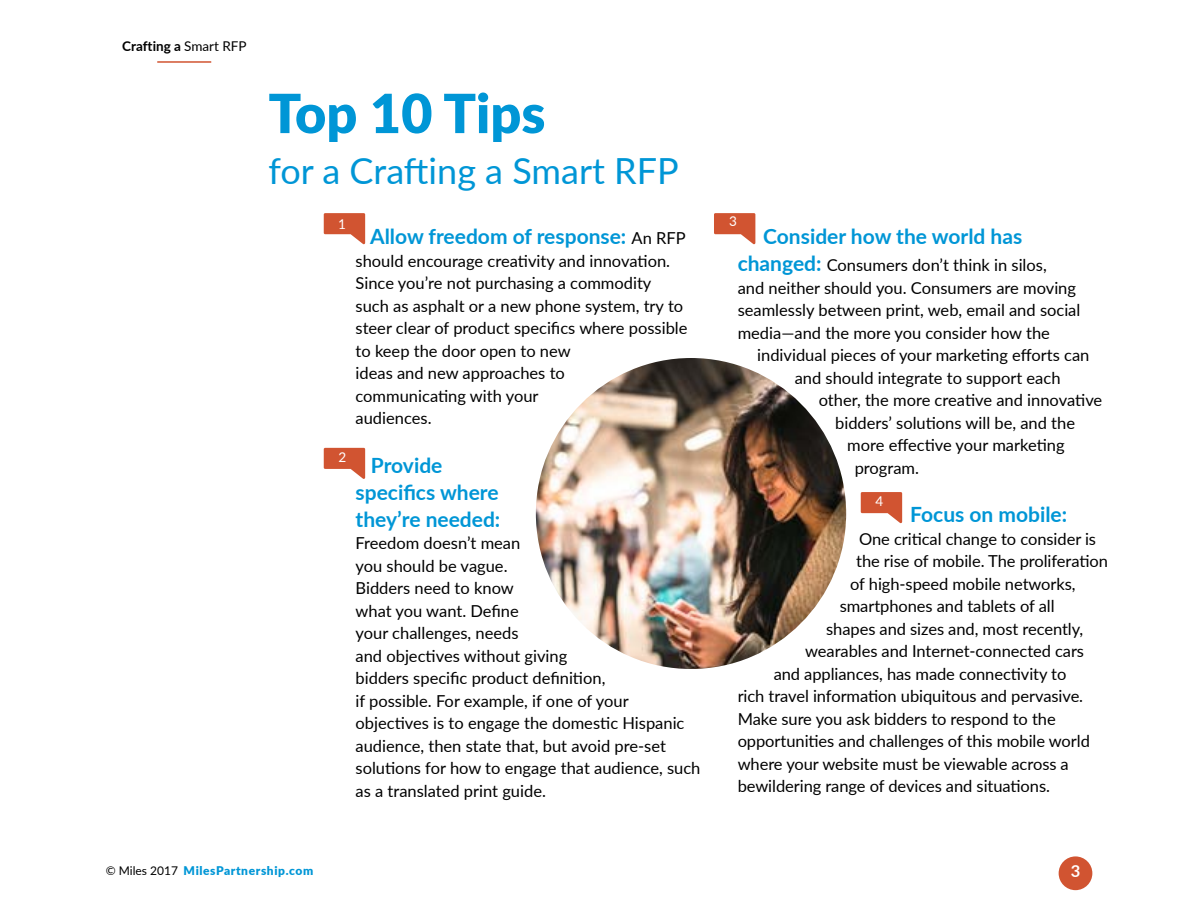
<style>
.page{position:relative;width:1188px;height:918px;background:#fff}
.page>*{position:absolute;margin:0;border:0;box-sizing:border-box;transform-origin:0 0}
.t1{font:900 54px "Lato";color:#0096d6}
.t2{font:36px "Lato";color:#0096d6}
.t3{font:700 21px/27px "Lato";color:#0096d6}
.t4{font:16.5px/22.5px "Lato";color:#000}
.t5{font:700 16.5px "Lato";color:#fff}
.t6{font:700 13.5px "Lato";color:#000}
.t7{font:13.5px "Lato";color:#fff}
.t8{font:900 12px "Lato";letter-spacing:.05em;color:#0096d6}
.s1{font-weight:400}
.s2{font-weight:400;font-size:16.5px;color:#000}
.s3{font-weight:700;font-size:21px;color:#0096d6}
.s4{font-weight:400;color:#000}
</style>
<div class="page">
<div style="left:1059px;top:856px;width:33px;height:34px;background:#d15431;border-radius:50%"></div>
<hr style="left:157px;top:61px;width:54px;height:2px;background:#d15431">
<img style="left:536px;top:358px;width:310px;height:311px;border-radius:155px">
<svg style="left:324px;top:213px;width:41px;height:31px"></svg>
<svg style="left:714px;top:213px;width:41px;height:31px"></svg>
<svg style="left:324px;top:448px;width:41px;height:31px"></svg>
<svg style="left:861px;top:492px;width:41px;height:31px"></svg>
<p class="t6" style="left:122px;top:37px;width:126px">Crafting a <span class="s1">Smart RFP</span></p>
<h1 class="t1" style="left:268px;top:73px;width:278px">Top 10 Tips</h1>
<h2 class="t2" style="left:268px;top:146px;width:412px">for a Crafting a Smart RFP</h2>
<p class="t7" style="left:338px;top:214px;width:9px">1</p>
<p class="t7" style="left:729px;top:212px;width:9px">3</p>
<p class="t3" style="left:370px;top:222px;width:317px">Allow freedom of response: <span class="s2">An RFP</span></p>
<p class="t4" style="left:356px;top:249px;width:333px">should encourage creativity and innovation.<br>Since you’re not purchasing a commodity such as asphalt or a new phone system, try to steer clear of product specifics where possible to keep the door open to new<br>ideas and new approaches to<br>communicating with your<br>audiences.</p>
<p class="t3" style="left:356px;top:451px;width:146px;text-indent:15px">Provide specifics where they’re needed:</p>
<p class="t4" style="left:356px;top:531px;width:346px">Freedom doesn’t mean<br>you should be vague.<br>Bidders need to know<br>what you want. Define<br>your challenges, needs<br>and objectives without giving<br>bidders specific product definition,<br>if possible. For example, if one of your objectives is to engage the domestic Hispanic audience, then state that, but avoid pre-set solutions for how to engage that audience, such as a translated print guide.</p>
<p class="t3" style="left:763px;top:222px;width:261px">Consider how the world has</p>
<p class="t4" style="left:738px;top:253px;width:344px"><span class="s3">changed:</span> Consumers don’t think in silos,<br>and neither should you. Consumers are moving seamlessly between print, web, email and social media—and the more you consider how the</p>
<p class="t4" style="left:757px;top:343px;width:334px;text-align:center">individual pieces of your marketing efforts can and should integrate to support each</p>
<p class="t4" style="left:819px;top:388px;width:285px">other, the more creative and innovative</p>
<p class="t4" style="left:835px;top:411px;width:241px">bidders’ solutions will be, and the</p>
<p class="t4" style="left:847px;top:433px;width:219px">more effective your marketing</p>
<p class="t4" style="left:855px;top:456px;width:66px">program.</p>
<p class="t3" style="left:910px;top:500px;width:158px">Focus on mobile:</p>
<p class="t4" style="left:859px;top:527px;width:238px">One critical change to consider is</p>
<p class="t4" style="left:856px;top:549px;width:253px">the rise of mobile. The proliferation</p>
<p class="t4" style="left:850px;top:572px;width:227px">of high-speed mobile networks,</p>
<p class="t4" style="left:840px;top:594px;width:216px">smartphones and tablets of all</p>
<p class="t4" style="left:826px;top:617px;width:259px">shapes and sizes and, most recently,</p>
<p class="t4" style="left:805px;top:639px;width:280px">wearables and Internet-connected cars</p>
<p class="t4" style="left:774px;top:662px;width:294px">and appliances, has made connectivity to</p>
<p class="t4" style="left:738px;top:684px;width:347px">rich travel information ubiquitous and pervasive.</p>
<p class="t4" style="left:738px;top:707px;width:320px">Make sure you ask bidders to respond to the</p>
<p class="t4" style="left:738px;top:729px;width:354px">opportunities and challenges of this mobile world</p>
<p class="t4" style="left:738px;top:752px;width:333px">where your website must be viewable across a</p>
<p class="t4" style="left:738px;top:774px;width:314px">bewildering range of devices and situations.</p>
<p class="t7" style="left:338px;top:447px;width:9px">2</p>
<p class="t7" style="left:875px;top:491px;width:9px">4</p>
<p class="t8" style="left:106px;top:862px;width:209px"><span class="s4">© Miles 2017</span> MilesPartnership.com</p>
<p class="t5" style="left:1071px;top:859px;width:11px">3</p>
</div>
